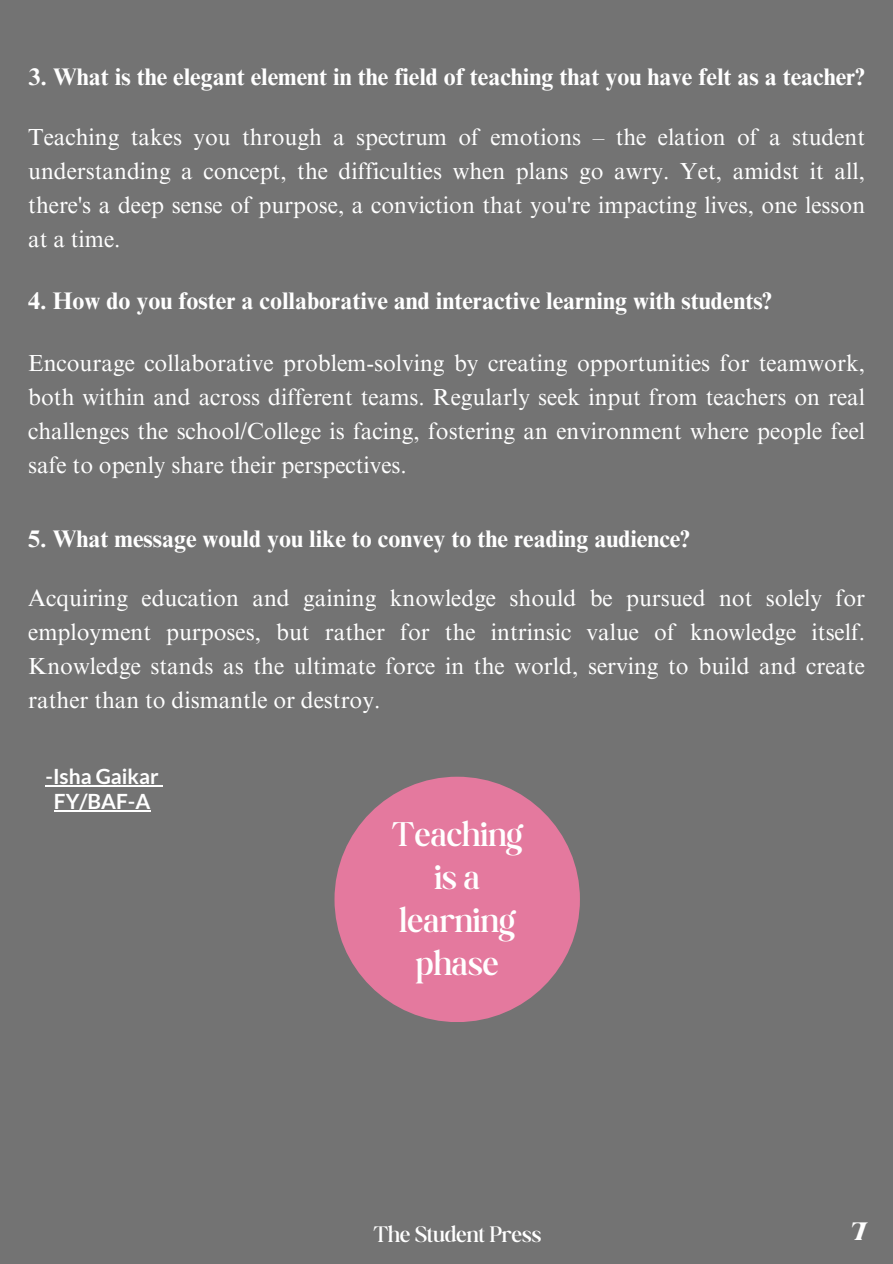
<style>
.page{position:relative;width:893px;height:1264px;background:#fff}
.page>*{position:absolute;margin:0;border:0;box-sizing:border-box;transform-origin:0 0}
.t1{font:300 36.75px/43px "Boston Angel";color:#fff;text-align:center}
.t2{font:30px "March";color:#fff}
.t3{font:700 24px "Times NRMT Pro";color:#fff}
.t4{font:300 24px "Boston Angel";color:#fff}
.t5{font:23.25px/33.8px "Times NRMT Pro";color:#fff;text-align:justify}
.t6{font:700 21px/24.8px "Lato";color:#fff;text-align:center}
</style>
<div class="page">
<div style="left:0;top:0;width:892px;height:1263px;background:#737373"></div>
<hr style="left:45px;top:785px;width:114px;height:1px;background:#fff">
<hr style="left:54px;top:810px;width:96px;height:1px;background:#fff">
<div style="left:334px;top:776px;width:246px;height:246px;background:#e4799e;border-radius:50%"></div>
<p class="t3" style="left:29px;top:68px;width:837px">3. What is the elegant element in the field of teaching that you have felt as a teacher?</p>
<p class="t5" style="left:28px;top:123px;width:838px">Teaching takes you through a spectrum of emotions – the elation of a student understanding a concept, the difficulties when plans go awry. Yet, amidst it all, there's a deep sense of purpose, a conviction that you're impacting lives, one lesson at a time.</p>
<p class="t3" style="left:28px;top:291px;width:745px">4. How do you foster a collaborative and interactive learning with students?</p>
<p class="t5" style="left:28px;top:349px;width:838px">Encourage collaborative problem-solving by creating opportunities for teamwork, both within and across different teams. Regularly seek input from teachers on real challenges the school/College is facing, fostering an environment where people feel safe to openly share their perspectives.</p>
<p class="t3" style="left:28px;top:529px;width:662px">5. What message would you like to convey to the reading audience?</p>
<p class="t5" style="left:28px;top:584px;width:838px">Acquiring education and gaining knowledge should be pursued not solely for employment purposes, but rather for the intrinsic value of knowledge itself.<br>Knowledge stands as the ultimate force in the world, serving to build and create rather than to dismantle or destroy.</p>
<p class="t6" style="left:45px;top:763px;width:115px">-Isha Gaikar<br>FY/BAF-A</p>
<h1 class="t1" style="left:392px;top:812px;width:132px">Teaching isa learning phase</h1>
<p class="t4" style="left:373px;top:1220px;width:169px">The Student Press</p>
<p class="t2" style="left:852px;top:1216px;width:18px">7</p>
</div>
